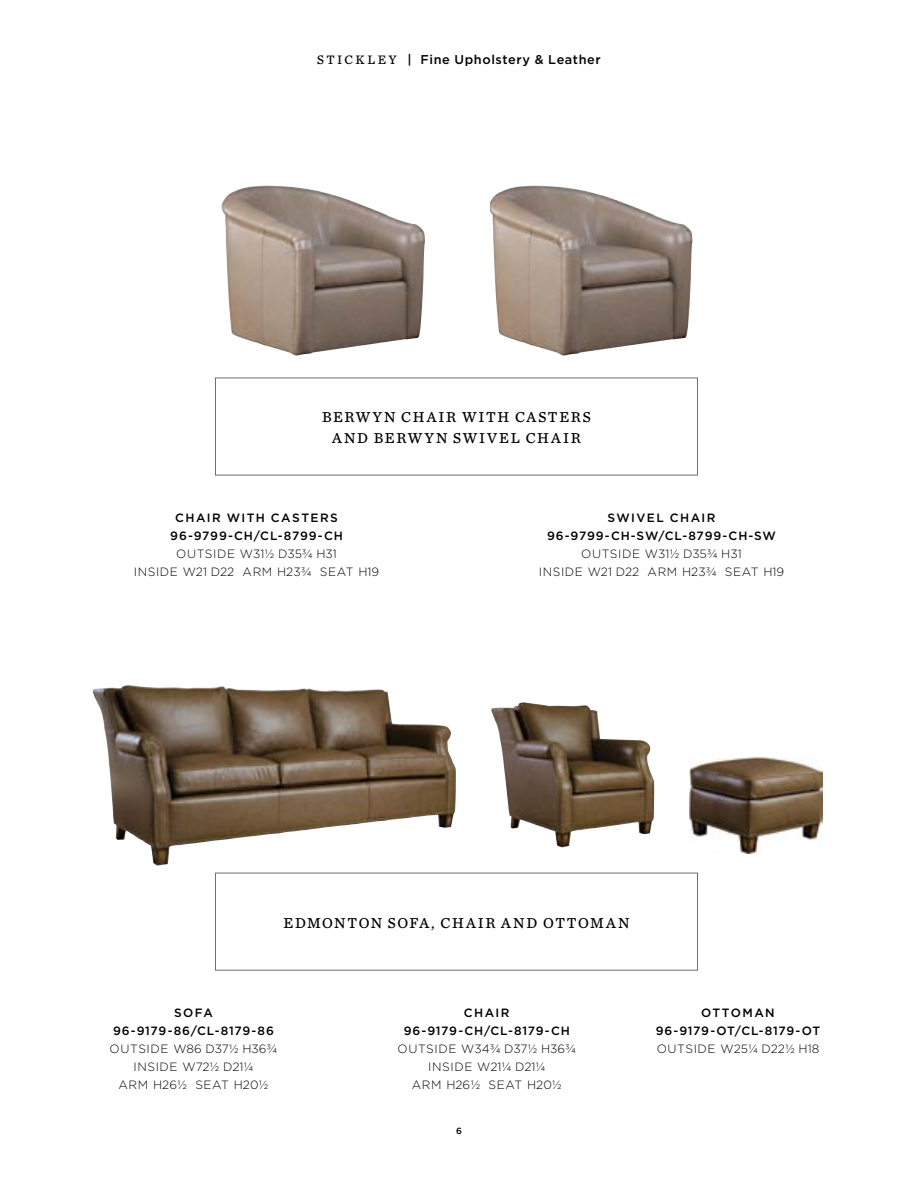
<style>
.page{position:relative;width:918px;height:1188px;background:#fff}
.page>*{position:absolute;margin:0;border:0;box-sizing:border-box;transform-origin:0 0}
.t1{font:15px/21px "Chronicle Text G4";letter-spacing:.11em;color:#000;text-align:center}
.t2{font:500 12.75px "Gotham";letter-spacing:.045em;color:#000}
.t3{font:300 12px/18px "Gotham";color:#000;text-align:center}
.t4{font:500 12px/18px "Gotham";letter-spacing:.075em;color:#000;text-align:center}
.t5{font:500 12px/18px "Gotham";letter-spacing:.11em;color:#000;text-align:center}
.t6{font:500 9px "Gotham";color:#000}
.s1{font-family:"Chronicle Text G4";font-weight:400;font-size:12.9px}
</style>
<div class="page">
<img style="left:93px;top:685px;width:363px;height:181px">
<img style="left:491px;top:702px;width:163px;height:145px">
<img style="left:490px;top:186px;width:202px;height:170px">
<img style="left:221px;top:186px;width:204px;height:170px">
<img style="left:689px;top:757px;width:133px;height:97px">
<p class="t2" style="left:317px;top:51px;width:285px"><span class="s1">STICK LEY</span> | FINE UPHOLSTERY &amp; LEATHER</p>
<p class="t1" style="left:322px;top:406px;width:270px">BERWYN CHAIR WITH CASTERS<br>AND BERWYN SWIVEL CHAIR</p>
<p class="t5" style="left:170px;top:509px;width:172px">CHAIR WITH CASTERS<br>96-9799-CH/CL-8799-CH</p>
<p class="t3" style="left:134px;top:545px;width:247px">OUTSIDE W31½ D35¾ H31<br>INSIDE W21 D22 ARM H23¾ SEAT H19</p>
<p class="t4" style="left:547px;top:509px;width:230px">SWIVEL CHAIR<br>96-9799-CH -SW/CL-8799-CH -SW</p>
<p class="t3" style="left:539px;top:545px;width:247px">OUTSIDE W31½ D35¾ H31<br>INSIDE W21 D22 ARM H23¾ SEAT H19</p>
<p class="t1" style="left:284px;top:911px;width:347px">EDMONTON SOFA, CHAIR AND OTTOMAN</p>
<p class="t4" style="left:113px;top:1003px;width:162px">SOFA<br>96-9179-86/CL-8179-86</p>
<p class="t3" style="left:110px;top:1039px;width:169px">OUTSIDE W86 D37½ H36¾<br>INSIDE W72½ D21¼<br>ARM H26½ SEAT H20½</p>
<p class="t4" style="left:404px;top:1003px;width:165px">CHAIR<br>96-9179-CH/CL-8179-CH</p>
<p class="t3" style="left:398px;top:1039px;width:180px">OUTSIDE W34¾ D37½ H36¾<br>INSIDE W21¼ D21¼<br>ARM H26½ SEAT H20½</p>
<p class="t6" style="left:456px;top:1125px;width:7px">6</p>
<p class="t4" style="left:656px;top:1004px;width:156px;text-align:left;text-indent:46px">OTTOMAN<br>96-9179-OT/CL-8179-OT</p>
<p class="t3" style="left:657px;top:1040px;width:164px">OUTSIDE W25¼ D22½ H18</p>
</div>
